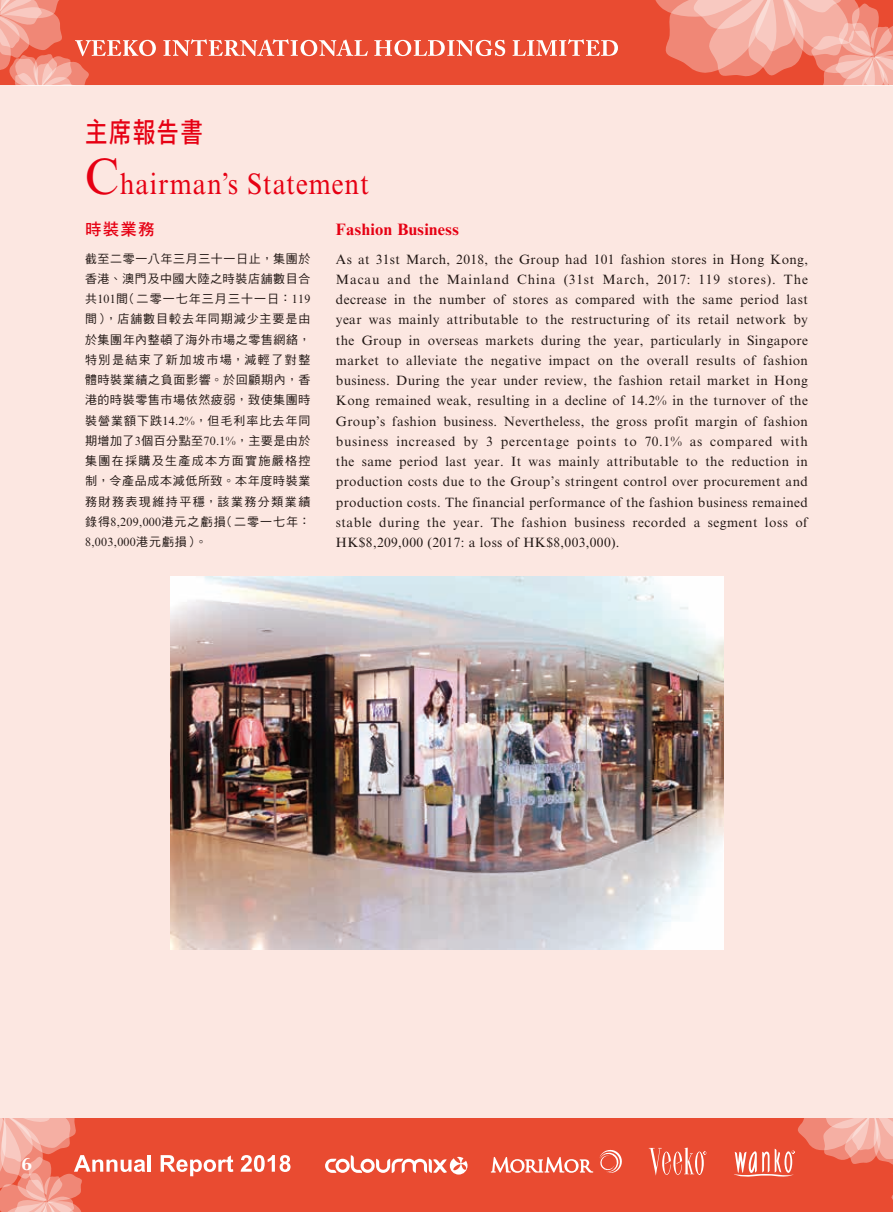
<style>
.page{position:relative;width:893px;height:1212px;background:#fff}
.page>*{position:absolute;margin:0;border:0;box-sizing:border-box;transform-origin:0 0}
.t1{font:29.7px "Times New Roman MT Std";letter-spacing:.03em;color:#e60013;scale:.91 1}
.t2{font:28.2px "DF Hei Std W7";letter-spacing:.06em;color:#e60013;scale:.8 1}
.t3{font:700 18px "Optima LT Std";color:#fff;scale:1.1 1}
.t4{font:700 16.5px "Times New Roman MT Std";letter-spacing:.025em;color:#e60013}
.t5{font:16.5px "DF Hei Std W7";color:#e60013}
.t6{font:13.5px/20.2px "Times New Roman MT Std";letter-spacing:.035em;color:#231916;text-align:justify}
.t7{font:12px/20.2px "DF Hei Std W5";letter-spacing:.085em;color:#231916;text-align:justify}
.t8{font:12px "Times New Roman MT Std";letter-spacing:.025em;color:#231916}
.s1{font-size:51.15px}
.s2{font-family:"Times New Roman MT Std"}
.s3{font-family:"DF Hei Std W5"}
</style>
<div class="page">
<div style="left:0;top:0;width:892px;height:1212px;background:#fce7e1"></div>
<div style="left:0;top:0;width:892px;height:85px;background:#e94b31"></div>
<svg style="left:655px;top:0;width:237px;height:85px"></svg>
<div style="left:0;top:1118px;width:892px;height:94px;background:#e94b31"></div>
<svg style="left:734px;top:1118px;width:158px;height:59px"></svg>
<svg style="left:599px;top:1149px;width:23px;height:24px"></svg>
<svg style="left:491px;top:1157px;width:102px;height:16px"></svg>
<svg style="left:325px;top:1155px;width:142px;height:19px"></svg>
<svg style="left:649px;top:1147px;width:57px;height:29px"></svg>
<svg style="left:0;top:1118px;width:145px;height:94px"></svg>
<hr style="left:148px;top:1155px;width:3px;height:17px;background:#fff">
<svg style="left:161px;top:1155px;width:72px;height:21px"></svg>
<svg style="left:241px;top:1155px;width:50px;height:17px"></svg>
<svg style="left:0;top:0;width:156px;height:85px"></svg>
<svg style="left:163px;top:39px;width:205px;height:17px"></svg>
<svg style="left:374px;top:40px;width:131px;height:16px"></svg>
<svg style="left:513px;top:39px;width:105px;height:17px"></svg>
<img style="left:170px;top:576px;width:554px;height:374px">
<h2 class="t2" style="left:85px;top:116px;width:149px">主席報告書</h2>
<h1 class="t1" style="left:85px;top:167px;width:314px"><span class="s1">C</span>hairman’s Statement</h1>
<p class="t5" style="left:85px;top:220px;width:71px">時裝業務</p>
<p class="t7" style="left:85px;top:248px;width:227px">截至二零一八年三月三十一日止，集團於香港、澳門及中國大陸之時裝店舖數目合共<span class="s2">101</span>間（二零一七年三月三十一日：<span class="s2">119</span>間），店舖數目較去年同期減少主要是由於集團年內整頓了海外市場之零售網絡，特別是結束了新加坡市場，減輕了對整體時裝業績之負面影響。於回顧期內，香港的時裝零售市場依然疲弱，致使集團時裝營業額下跌<span class="s2">14.2%</span>，但毛利率比去年同期增加了<span class="s2">3</span>個百分點至<span class="s2">70.1%</span>，主要是由於集團在採購及生產成本方面實施嚴格控制，令產品成本減低所致。本年度時裝業務財務表現維持平穩，該業務分類業績錄得<span class="s2">8,209,000</span>港元之虧損（二零一七年：</p>
<p class="t8" style="left:85px;top:535px;width:124px">8,003,000<span class="s3">港元虧損）。</span></p>
<p class="t4" style="left:336px;top:219px;width:124px">Fashion Business</p>
<p class="t6" style="left:336px;top:249px;width:474px">As at 31st March, 2018, the Group had 101 fashion stores in Hong Kong, Macau and the Mainland China (31st March, 2017: 119 stores). The decrease in the number of stores as compared with the same period last year was mainly attributable to the restructuring of its retail network by the Group in overseas markets during the year, particularly in Singapore market to alleviate the negative impact on the overall results of fashion business. During the year under review, the fashion retail market in Hong Kong remained weak, resulting in a decline of 14.2% in the turnover of the Group’s fashion business. Nevertheless, the gross profit margin of fashion business increased by 3 percentage points to 70.1% as compared with the same period last year. It was mainly attributable to the reduction in production costs due to the Group’s stringent control over procurement and production costs. The financial performance of the fashion business remained stable during the year. The fashion business recorded a segment loss of HK$8,209,000 (2017: a loss of HK$8,003,000).</p>
<h3 class="t3" style="left:21px;top:1153px;width:12px">6</h3>
</div>
